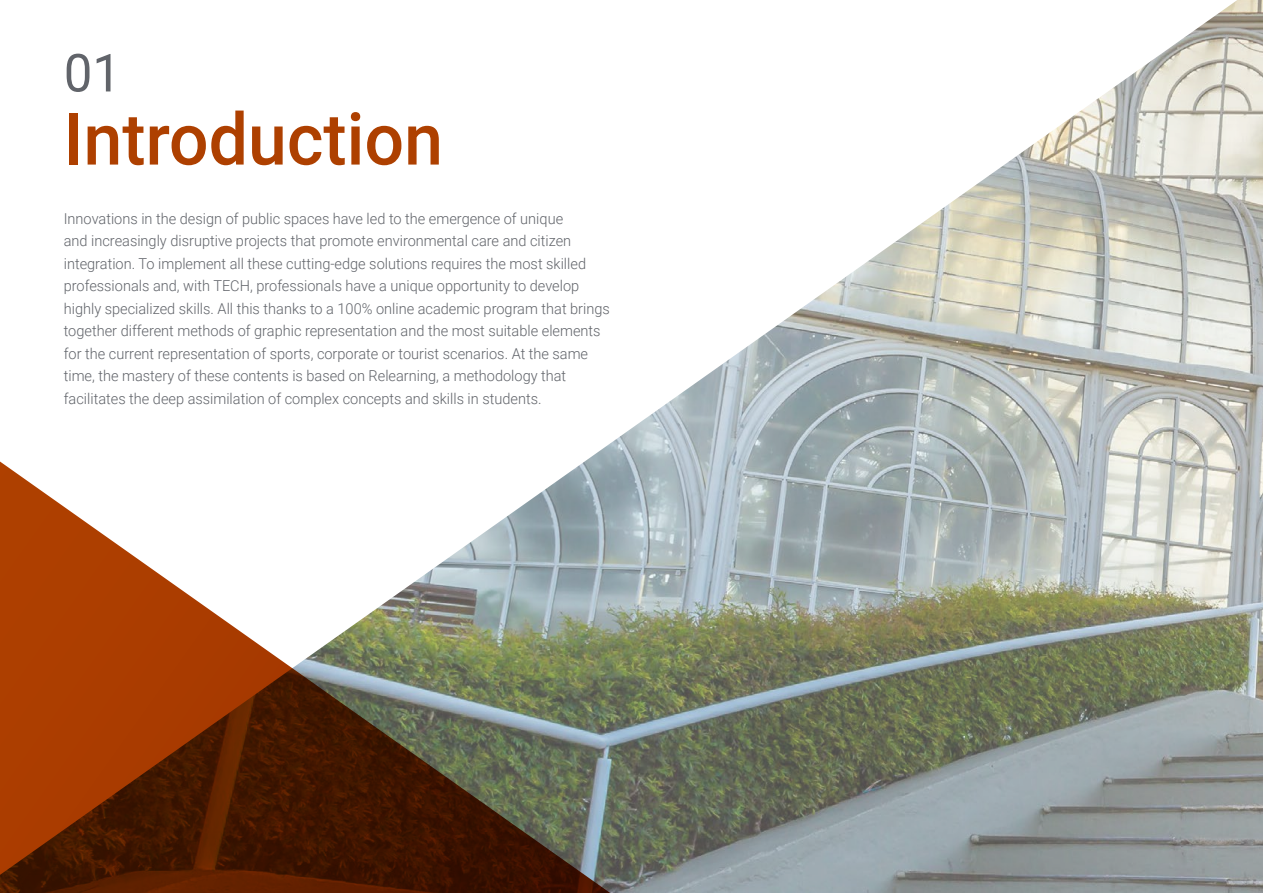
<style>
.page{position:relative;width:1263px;height:893px;background:#fff}
.page>*{position:absolute;margin:0;border:0;box-sizing:border-box;transform-origin:0 0}
.t1{font:500 72px "Roboto";color:#ae4000}
.t2{font:52.5px "Roboto";color:#61646a}
.t3{font:300 15px/22.5px "Roboto";color:#61646a}
</style>
<div class="page">
<img style="left:607px;top:0;width:656px;height:893px">
<svg style="left:0;top:446px;width:640px;height:447px"></svg>
<h2 class="t2" style="left:64px;top:36px;width:59px">01</h2>
<h1 class="t1" style="left:64px;top:89px;width:381px">Introduction</h1>
<p class="t3" style="left:64px;top:207px;width:548px">Innovations in the design of public spaces have led to the emergence of unique<br>and increasingly disruptive projects that promote environmental care and citizen integration. To implement all these cutting-edge solutions requires the most skilled professionals and, with TECH, professionals have a unique opportunity to develop highly specialized skills. All this thanks to a 100% online academic program that brings together different methods of graphic representation and the most suitable elements for the current representation of sports, corporate or tourist scenarios. At the same time, the mastery of these contents is based on Relearning, a methodology that facilitates the deep assimilation of complex concepts and skills in students.</p>
</div>
